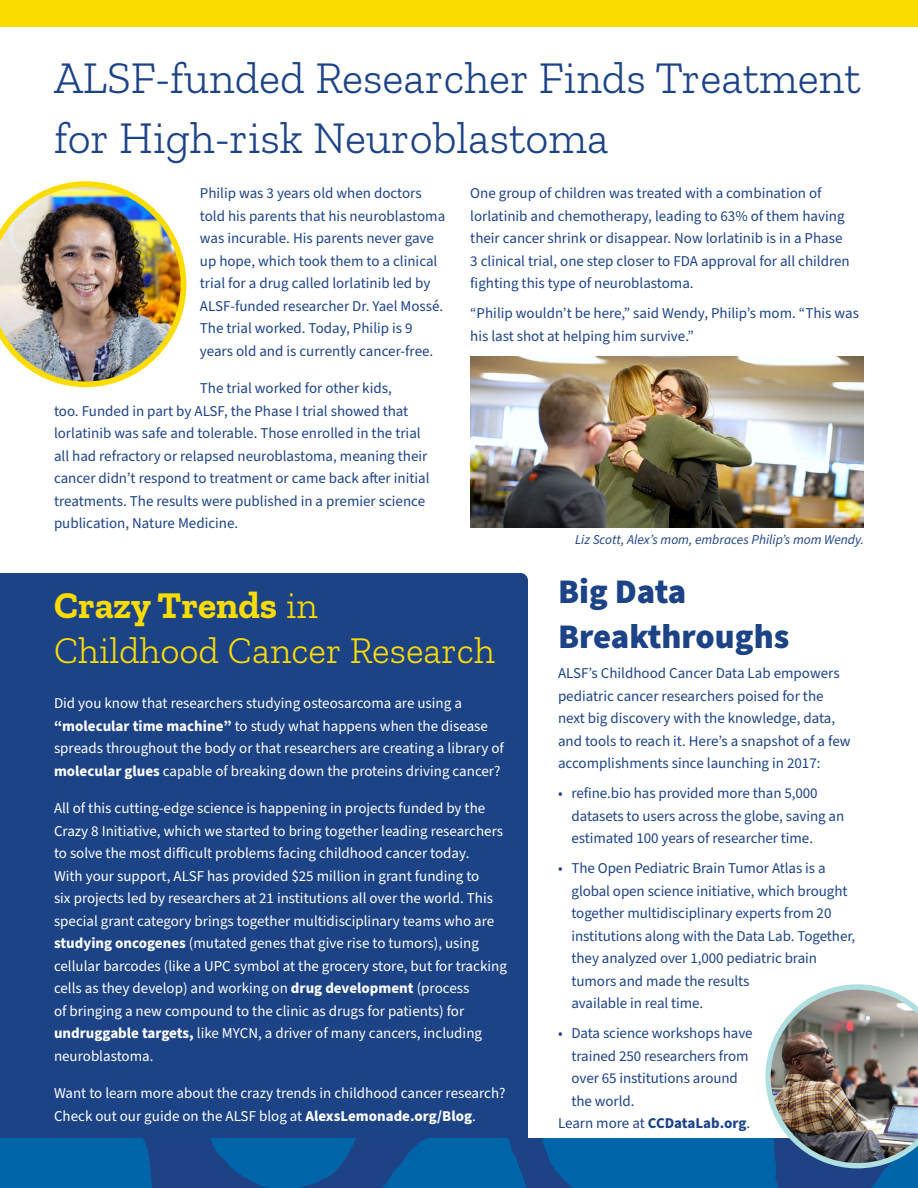
<style>
.page{position:relative;width:918px;height:1188px;background:#fff}
.page>*{position:absolute;margin:0;border:0;box-sizing:border-box;transform-origin:0 0}
.t1{font:300 45px/60px "Zilla Slab";color:#1d4387}
.t2{font:300 37.5px/45px "Zilla Slab";color:#fbdc00}
.t3{font:900 34.5px/45px "Source Sans Pro";color:#1d4387}
.t4{font:15px/22.5px "Source Sans Pro";color:#1d4387}
.t5{font:15px/22.5px "Source Sans Pro";color:#fff}
.t6{font:700 15px "Source Sans Pro";color:#1d4387}
.t7{font:italic 13.5px "Source Sans Pro";color:#1d4387}
.s1{font-weight:700}
.s2{font-weight:400}
</style>
<div class="page">
<div style="left:0;top:573px;width:528px;height:565px;background:#1d4387"></div>
<div style="left:0;top:1138px;width:918px;height:50px;background:#1e4286"></div>
<div style="left:0;top:1138px;width:152px;height:50px;background:#0064a8"></div>
<svg style="left:210px;top:1138px;width:316px;height:50px"></svg>
<img style="left:542px;top:984px;width:376px;height:204px">
<img style="left:470px;top:357px;width:394px;height:171px">
<img style="left:0;top:181px;width:186px;height:206px">
<div style="left:0;top:0;width:918px;height:27px;background:#fbdc00"></div>
<h1 class="t1" style="left:54px;top:48px;width:808px">ALSF-funded Researcher Finds Treatment for High-risk Neuroblastoma</h1>
<p class="t4" style="left:200px;top:182px;width:247px">Philip was 3 years old when doctors told his parents that his neuroblastoma was incurable. His parents never gave up hope, which took them to a clinical trial for a drug called lorlatinib led by ALSF-funded researcher Dr. Yael Mossé.<br>The trial worked. Today, Philip is 9 years old and is currently cancer-free.</p>
<p class="t4" style="left:54px;top:377px;width:377px;text-indent:146px">The trial worked for other kids,<br>too. Funded in part by ALSF, the Phase I trial showed that lorlatinib was safe and tolerable. Those enrolled in the trial all had refractory or relapsed neuroblastoma, meaning their cancer didn’t respond to treatment or came back after initial treatments. The results were published in a premier science publication, Nature Medicine.</p>
<p class="t4" style="left:470px;top:182px;width:381px">One group of children was treated with a combination of lorlatinib and chemotherapy, leading to 63% of them having their cancer shrink or disappear. Now lorlatinib is in a Phase 3 clinical trial, one step closer to FDA approval for all children fighting this type of neuroblastoma.</p>
<p class="t4" style="left:470px;top:302px;width:390px">“Philip wouldn’t be here,” said Wendy, Philip’s mom. “This was his last shot at helping him survive.”</p>
<p class="t7" style="left:575px;top:531px;width:290px">Liz Scott, Alex’s mom, embraces Philip’s mom Wendy.</p>
<h2 class="t2" style="left:54px;top:583px;width:442px"><span class="s1">Crazy Trends</span> in<br>Childhood Cancer Research</h2>
<p class="t5" style="left:54px;top:692px;width:451px">Did you know that researchers studying osteosarcoma are using a <span class="s1">“molecular time machine”</span> to study what happens when the disease spreads throughout the body or that researchers are creating a library of <span class="s1">molecular glues</span> capable of breaking down the proteins driving cancer?</p>
<p class="t5" style="left:54px;top:797px;width:454px">All of this cutting-edge science is happening in projects funded by the Crazy 8 Initiative, which we started to bring together leading researchers to solve the most difficult problems facing childhood cancer today.<br>With your support, ALSF has provided $25 million in grant funding to<br>six projects led by researchers at 21 institutions all over the world. This special grant category brings together multidisciplinary teams who are <span class="s1">studying oncogenes</span> (mutated genes that give rise to tumors), using cellular barcodes (like a UPC symbol at the grocery store, but for tracking cells as they develop) and working on <span class="s1">drug development</span> (process<br>of bringing a new compound to the clinic as drugs for patients) for <span class="s1">undruggable targets,</span> like MYCN, a driver of many cancers, including neuroblastoma.</p>
<p class="t5" style="left:54px;top:1082px;width:453px">Want to learn more about the crazy trends in childhood cancer research?<br>Check out our guide on the ALSF blog at <span class="s1">AlexsLemonade.org/Blog</span>.</p>
<h3 class="t3" style="left:558px;top:570px;width:233px">Big Data<br>Breakthroughs</h3>
<p class="t4" style="left:558px;top:662px;width:294px">ALSF’s Childhood Cancer Data Lab empowers pediatric cancer researchers poised for the next big discovery with the knowledge, data, and tools to reach it. Here’s a snapshot of a few accomplishments since launching in 2017:</p>
<p class="t4" style="left:572px;top:782px;width:274px;text-indent:-14px">• refine.bio has provided more than 5,000 datasets to users across the globe, saving an estimated 100 years of researcher time.</p>
<p class="t4" style="left:572px;top:857px;width:285px;text-indent:-14px">• The Open Pediatric Brain Tumor Atlas is a global open science initiative, which brought together multidisciplinary experts from 20 institutions along with the Data Lab. Together, they analyzed over 1,000 pediatric brain tumors and made the results<br>available in real time.</p>
<p class="t4" style="left:558px;top:1022px;width:196px">• Data science workshops have</p>
<p class="t4" style="left:572px;top:1045px;width:179px">trained 250 researchers from</p>
<p class="t4" style="left:572px;top:1067px;width:168px">over 65 institutions around</p>
<p class="t4" style="left:572px;top:1090px;width:64px">the world.</p>
<p class="t6" style="left:558px;top:1113px;width:194px"><span class="s2">Learn more at</span> CCDataLab.org<span class="s2">.</span></p>
</div>
